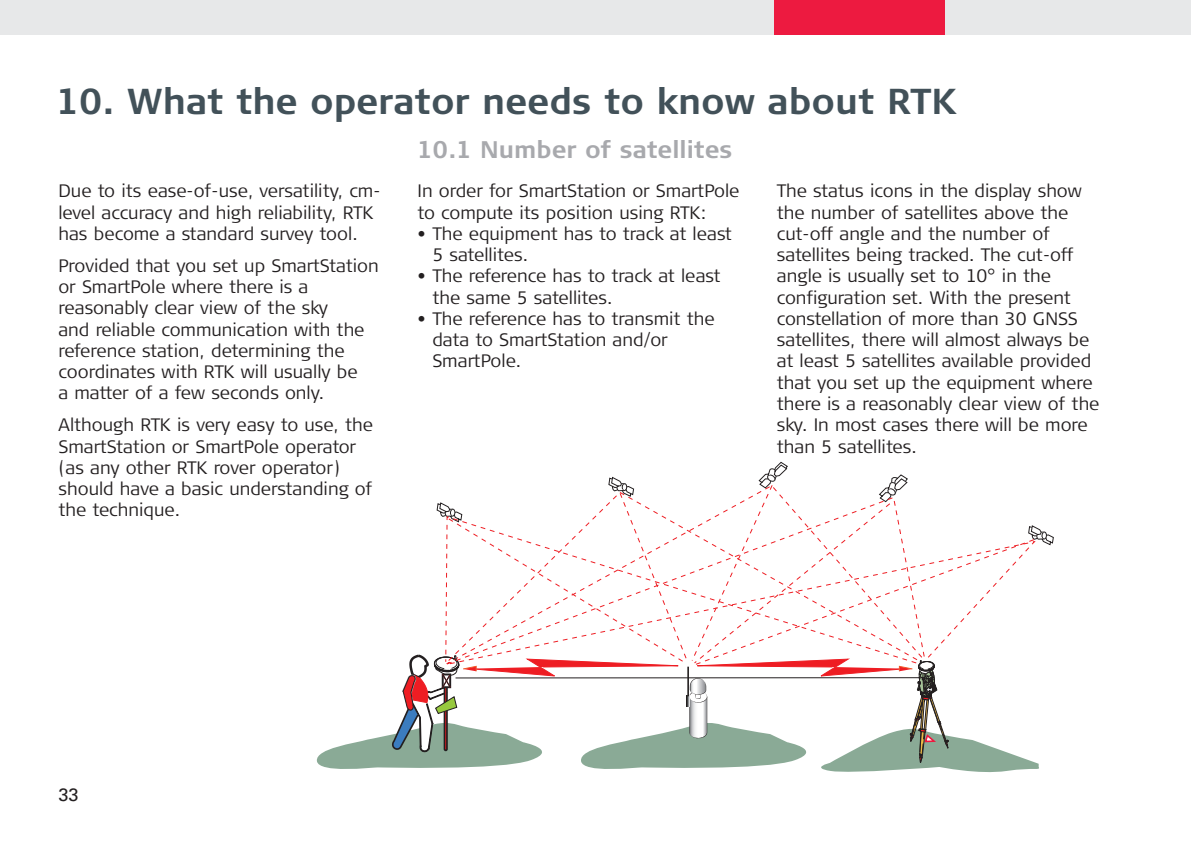
<style>
.page{position:relative;width:1191px;height:842px;background:#fff}
.page>*{position:absolute;margin:0;border:0;box-sizing:border-box;transform-origin:0 0}
.t1{font:700 36px "Signa Column";color:#425159}
.t2{font:700 24px "Signa Column";color:#a8a9ad}
.t3{font:300 18px/21.2px "Signa Column";color:#231f20}
.t4{font:18px "Univers";color:#231f20}
</style>
<div class="page">
<div style="left:0;top:1px;width:1190px;height:34px;background:#e7e8e9"></div>
<div style="left:775px;top:1px;width:170px;height:34px;background:#ed1a40"></div>
<svg style="left:758px;top:462px;width:150px;height:22px"></svg>
<svg style="left:608px;top:477px;width:18px;height:7px"></svg>
<svg style="left:1036px;top:527px;width:17px;height:18px"></svg>
<svg style="left:436px;top:502px;width:9px;height:15px"></svg>
<svg style="left:448px;top:484px;width:586px;height:136px"></svg>
<svg style="left:317px;top:620px;width:722px;height:152px"></svg>
<h1 class="t1" style="left:56px;top:88px;width:902px">10. What the operator needs to know about RTK</h1>
<p class="t3" style="left:58px;top:182px;width:324px">Due to its ease-of-use, versatility, cm&shy;level accuracy and high reliability, RTK has become a standard survey tool.</p>
<p class="t3" style="left:58px;top:256px;width:322px">Provided that you set up SmartStation or SmartPole where there is a reasonably clear view of the sky<br>and reliable communication with the reference station, determining the coordinates with RTK will usually be<br>a matter of a few seconds only.</p>
<p class="t3" style="left:58px;top:416px;width:316px">Although RTK is very easy to use, the<br>SmartStation or SmartPole operator (as any other RTK rover operator) should have a basic understanding of the technique.</p>
<h2 class="t2" style="left:417px;top:141px;width:316px">10.1 Number of satellites</h2>
<p class="t3" style="left:417px;top:182px;width:323px">In order for SmartStation or SmartPole to compute its position using RTK:</p>
<p class="t3" style="left:432px;top:224px;width:301px;text-indent:-15px">• The equipment has to track at least<br>5 satellites.</p>
<p class="t3" style="left:432px;top:267px;width:290px;text-indent:-15px">• The reference has to track at least the same 5 satellites.</p>
<p class="t3" style="left:432px;top:309px;width:284px;text-indent:-15px">• The reference has to transmit the data to SmartStation and/or<br>SmartPole.</p>
<p class="t3" style="left:777px;top:182px;width:324px">The status icons in the display show the number of satellites above the cut-off angle and the number of satellites being tracked. The cut-off angle is usually set to 10° in the configuration set. With the present constellation of more than 30 GNSS satellites, there will almost always be at least 5 satellites available provided that you set up the equipment where there is a reasonably clear view of the sky. In most cases there will be more than 5 satellites.</p>
<p class="t4" style="left:58px;top:788px;width:22px">33</p>
</div>
